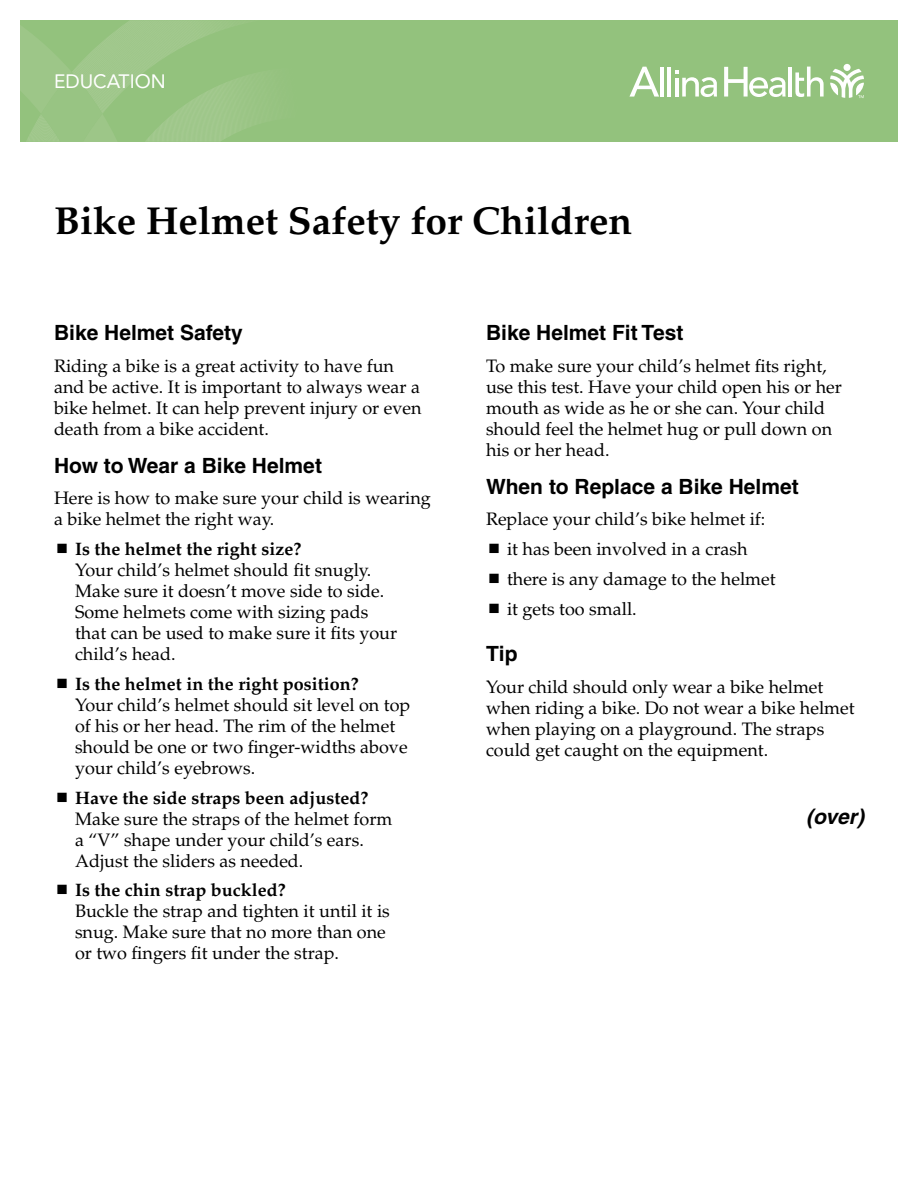
<style>
.page{position:relative;width:918px;height:1188px;background:#fff}
.page>*{position:absolute;margin:0;border:0;box-sizing:border-box;transform-origin:0 0}
.t1{font:700 39px "Palatino";color:#000}
.t2{font:700 21px "Helvetica";color:#000}
.t3{font:italic 700 21px "Helvetica";color:#000}
.t4{font:19.2px "Avenir LT Std";color:#fff}
.t5{font:18px/21px "Palatino";color:#000}
.t6{font:700 18px "Palatino";color:#000}
</style>
<div class="page">
<div style="left:20px;top:20px;width:878px;height:122px;background:#93c27d"></div>
<svg style="left:20px;top:20px;width:232px;height:122px"></svg>
<svg style="left:830px;top:69px;width:34px;height:29px"></svg>
<div style="left:844px;top:64px;width:7px;height:7px;background:#fff;border-radius:50%"></div>
<hr style="left:660px;top:67px;width:4px;height:30px;background:#fff">
<hr style="left:667px;top:67px;width:4px;height:30px;background:#fff">
<hr style="left:789px;top:67px;width:3px;height:30px;background:#fff">
<svg style="left:795px;top:67px;width:29px;height:30px"></svg>
<svg style="left:675px;top:71px;width:42px;height:26px"></svg>
<svg style="left:629px;top:67px;width:30px;height:30px"></svg>
<svg style="left:724px;top:67px;width:62px;height:30px"></svg>
<p class="t4" style="left:54px;top:70px;width:113px">EDUCATION</p>
<h1 class="t1" style="left:54px;top:198px;width:580px">Bike Helmet Safety for Children</h1>
<p class="t2" style="left:54px;top:320px;width:190px">Bike Helmet Safety</p>
<p class="t5" style="left:54px;top:356px;width:369px">Riding a bike is a great activity to have fun and be active. It is important to always wear a bike helmet. It can help prevent injury or even death from a bike accident.</p>
<p class="t2" style="left:54px;top:452px;width:270px">How to Wear a Bike Helmet</p>
<p class="t5" style="left:54px;top:488px;width:378px">Here is how to make sure your child is wearing a bike helmet the right way.</p>
<p class="t6" style="left:75px;top:539px;width:228px">Is the helmet the right size?</p>
<p class="t5" style="left:75px;top:560px;width:324px">Your child’s helmet should fit snugly.<br>Make sure it doesn’t move side to side.<br>Some helmets come with sizing pads that can be used to make sure it fits your child’s head.</p>
<p class="t6" style="left:75px;top:673px;width:285px">Is the helmet in the right position?</p>
<p class="t5" style="left:75px;top:695px;width:337px">Your child’s helmet should sit level on top of his or her head. The rim of the helmet should be one or two finger-widths above your child’s eyebrows.</p>
<p class="t6" style="left:75px;top:787px;width:295px">Have the side straps been adjusted?</p>
<p class="t5" style="left:75px;top:808px;width:319px">Make sure the straps of the helmet form a “V” shape under your child’s ears.<br>Adjust the sliders as needed.</p>
<p class="t6" style="left:75px;top:880px;width:212px">Is the chin strap buckled?</p>
<p class="t5" style="left:75px;top:901px;width:316px">Buckle the strap and tighten it until it is snug. Make sure that no more than one or two fingers fit under the strap.</p>
<p class="t2" style="left:486px;top:320px;width:199px">Bike Helmet Fit Test</p>
<p class="t5" style="left:486px;top:356px;width:358px">To make sure your child’s helmet fits right, use this test. Have your child open his or her mouth as wide as he or she can. Your child should feel the helmet hug or pull down on his or her head.</p>
<p class="t2" style="left:486px;top:473px;width:314px">When to Replace a Bike Helmet</p>
<p class="t5" style="left:507px;top:505px;width:270px;line-height:29.7px;text-indent:-21px">Replace your child’s bike helmet if: it has been involved in a crash there is any damage to the helmet it gets too small.</p>
<p class="t2" style="left:486px;top:641px;width:33px">Tip</p>
<p class="t5" style="left:486px;top:676px;width:370px">Your child should only wear a bike helmet when riding a bike. Do not wear a bike helmet when playing on a playground. The straps could get caught on the equipment.</p>
<p class="t3" style="left:806px;top:803px;width:59px">(over)</p>
</div>
